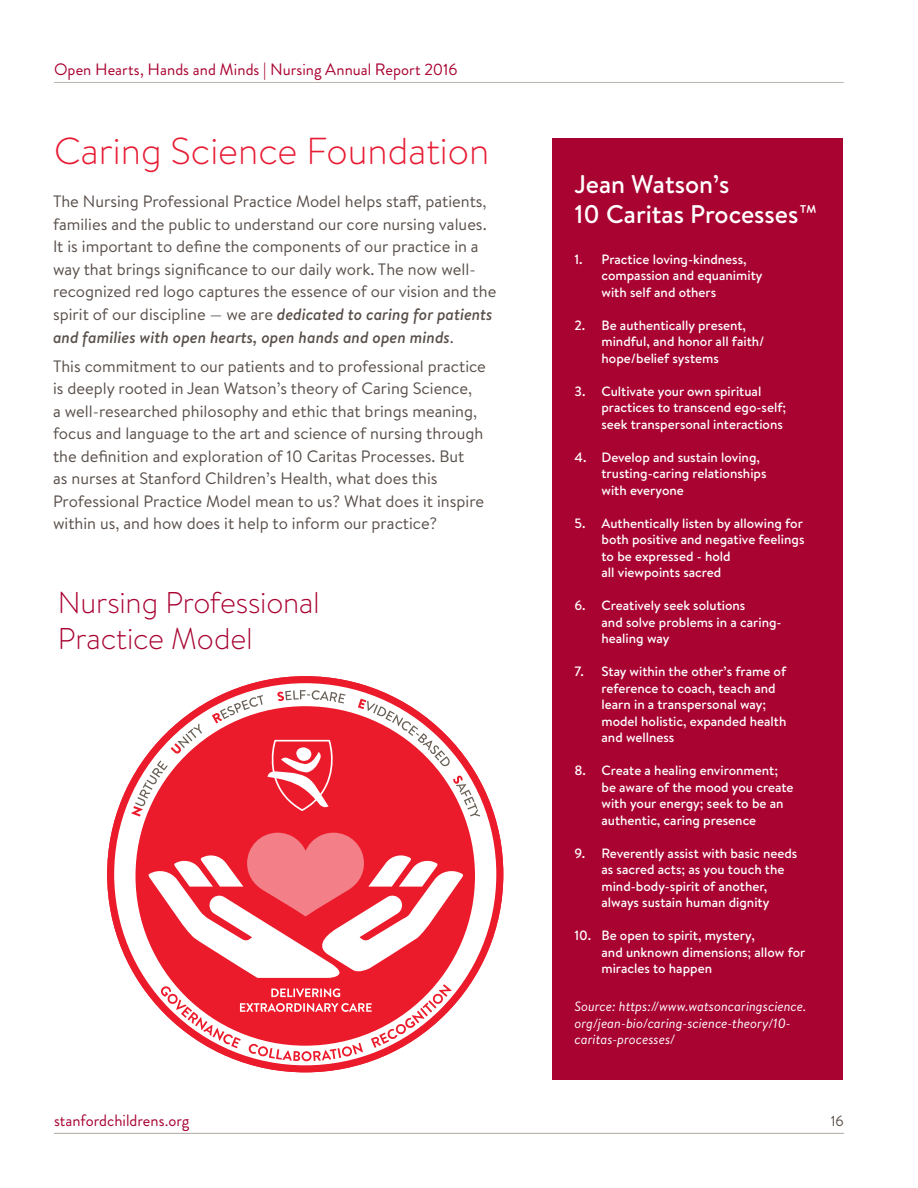
<style>
.page{position:relative;width:918px;height:1188px;background:#fff}
.page>*{position:absolute;margin:0;border:0;box-sizing:border-box;transform-origin:0 0}
.t1{font:300 37.5px "Brandon Text";color:#e71c34}
.t2{font:300 30px/36px "Brandon Text";letter-spacing:-.005em;color:#a90332}
.t3{font:500 25.5px/30.6px "Brandon Text";color:#fff}
.t4{font:16.5px/22.5px "Brandon Text";color:#584f4a}
.t5{font:16.5px "Brandon Grotesque";color:#a90332}
.t6{font:15px "Brandon Grotesque";color:#584f4a}
.t7{font:500 13.5px/16.5px "Brandon Text";color:#fff}
.t8{font:italic 13.5px/16.5px "Brandon Text";color:#fff}
.s1{font-weight:500;font-style:italic}
.s2{font-weight:400}
</style>
<div class="page">
<div style="left:553px;top:138px;width:290px;height:942px;background:#a90332"></div>
<svg style="left:107px;top:676px;width:396px;height:396px"></svg>
<svg style="left:131px;top:761px;width:37px;height:56px"></svg>
<svg style="left:171px;top:724px;width:31px;height:30px"></svg>
<svg style="left:212px;top:695px;width:51px;height:28px"></svg>
<svg style="left:277px;top:690px;width:68px;height:13px"></svg>
<svg style="left:358px;top:699px;width:92px;height:68px"></svg>
<svg style="left:453px;top:775px;width:27px;height:42px"></svg>
<div style="left:136px;top:706px;width:339px;height:340px;background:#ec1b2b;border-radius:50%"></div>
<svg style="left:148px;top:833px;width:316px;height:145px"></svg>
<svg style="left:268px;top:740px;width:65px;height:71px"></svg>
<svg style="left:160px;top:984px;width:292px;height:77px"></svg>
<hr style="left:54px;top:82px;width:790px;height:1px;background:#b9b4ac">
<hr style="left:54px;top:1133px;width:790px;height:1px;background:#b9b4ac">
<p class="t5" style="left:54px;top:58px;width:405px">Open Hearts, Hands and Minds | Nursing Annual Report 2016</p>
<h1 class="t1" style="left:54px;top:126px;width:437px">Caring Science Foundation</h1>
<p class="t4" style="left:53px;top:190px;width:445px">The Nursing Professional Practice Model helps staff, patients, families and the public to understand our core nursing values.<br>It is important to define the components of our practice in a way that brings significance to our daily work. The now well&shy;recognized red logo captures the essence of our vision and the spirit of our discipline — we are <span class="s1">dedicated to caring for patients and families with open hearts, open hands and open minds</span>.</p>
<p class="t4" style="left:53px;top:354px;width:434px">This commitment to our patients and to professional practice is deeply rooted in Jean Watson’s theory of Caring Science,<br>a well-researched philosophy and ethic that brings meaning, focus and language to the art and science of nursing through the definition and exploration of 10 Caritas Processes. But<br>as nurses at Stanford Children’s Health, what does this Professional Practice Model mean to us? What does it inspire within us, and how does it help to inform our practice?</p>
<h2 class="t2" style="left:58px;top:584px;width:264px">Nursing Professional<br>Practice Model</h2>
<p class="t5" style="left:54px;top:1109px;width:137px">stanfordchildrens.org</p>
<h3 class="t3" style="left:574px;top:168px;width:245px">Jean Watson’s<br>10 Caritas Processes<span class="s2">™</span></h3>
<p class="t7" style="left:602px;top:250px;width:163px;text-indent:-27px">1. Practice loving-kindness, compassion and equanimity with self and others</p>
<p class="t7" style="left:602px;top:316px;width:165px;text-indent:-27px">2. Be authentically present, mindful, and honor all faith/ hope/belief systems</p>
<p class="t7" style="left:602px;top:382px;width:186px;text-indent:-27px">3. Cultivate your own spiritual practices to transcend ego-self; seek transpersonal interactions</p>
<p class="t7" style="left:602px;top:448px;width:167px;text-indent:-27px">4. Develop and sustain loving, trusting-caring relationships with everyone</p>
<p class="t7" style="left:602px;top:514px;width:204px;text-indent:-27px">5. Authentically listen by allowing for both positive and negative feelings to be expressed - hold<br>all viewpoints sacred</p>
<p class="t7" style="left:602px;top:597px;width:182px;text-indent:-27px">6. Creatively seek solutions<br>and solve problems in a caring&shy;healing way</p>
<p class="t7" style="left:602px;top:663px;width:186px;text-indent:-27px">7. Stay within the other’s frame of reference to coach, teach and learn in a transpersonal way; model holistic, expanded health and wellness</p>
<p class="t7" style="left:602px;top:762px;width:194px;text-indent:-27px">8. Create a healing environment; be aware of the mood you create with your energy; seek to be an authentic, caring presence</p>
<p class="t7" style="left:602px;top:844px;width:197px;text-indent:-27px">9. Reverently assist with basic needs as sacred acts; as you touch the mind-body-spirit of another, always sustain human dignity</p>
<p class="t7" style="left:602px;top:927px;width:205px;text-indent:-27px">10. Be open to spirit, mystery,<br>and unknown dimensions; allow for miracles to happen</p>
<p class="t8" style="left:574px;top:998px;width:233px">Source: https://www.watsoncaringscience. org/jean-bio/caring-science-theory/10- caritas-processes/</p>
<p class="t6" style="left:831px;top:1110px;width:15px">16</p>
</div>
